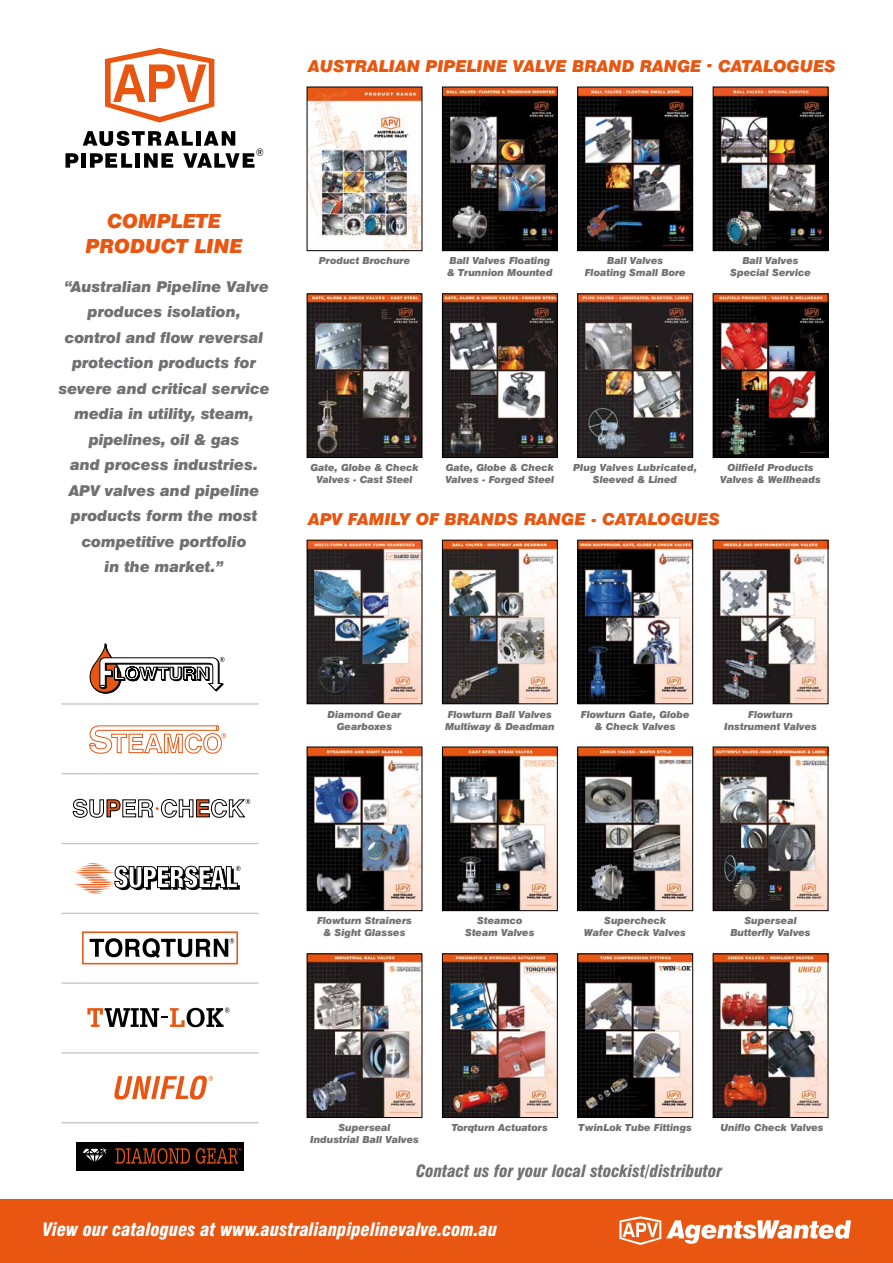
<style>
.page{position:relative;width:893px;height:1263px;background:#fff}
.page>*{position:absolute;margin:0;border:0;box-sizing:border-box;transform-origin:0 0}
.t1{font:italic 900 19.5px/25.5px "Swiss 721 BT";color:#e85611;text-align:center}
.t2{font:italic 900 condensed 18px "Swiss 721 BT";color:#fff}
.t3{font:italic 900 16.5px "Swiss 721 BT";color:#e85611}
.t4{font:italic 900 condensed 16.5px "Swiss 721 BT";color:#707172}
.t5{font:italic 900 15px/25.5px "Swiss 721 BT";color:#707172;text-align:center}
.t6{font:italic 900 9.75px/12px "Swiss 721 BT";color:#707172;text-align:center}
</style>
<div class="page">
<div style="left:0;top:1199px;width:893px;height:64px;background:#e85611"></div>
<svg style="left:619px;top:1216px;width:232px;height:29px"></svg>
<svg style="left:105px;top:48px;width:109px;height:75px"></svg>
<svg style="left:65px;top:131px;width:198px;height:37px"></svg>
<svg style="left:90px;top:644px;width:135px;height:49px"></svg>
<svg style="left:89px;top:725px;width:137px;height:29px"></svg>
<svg style="left:73px;top:799px;width:177px;height:19px"></svg>
<svg style="left:114px;top:1076px;width:99px;height:23px"></svg>
<div style="left:76px;top:1142px;width:168px;height:28px;background:#000"></div>
<svg style="left:116px;top:1148px;width:74px;height:16px"></svg>
<svg style="left:83px;top:1147px;width:24px;height:15px"></svg>
<svg style="left:196px;top:1148px;width:45px;height:16px"></svg>
<div style="left:82px;top:931px;width:156px;height:33px;border:2px solid #e85611"></div>
<svg style="left:90px;top:938px;width:144px;height:20px"></svg>
<svg style="left:73px;top:863px;width:168px;height:30px"></svg>
<hr style="left:61px;top:773px;width:198px;height:1px;background:#c6c7c8">
<hr style="left:61px;top:703px;width:198px;height:2px;background:#c6c7c8">
<hr style="left:61px;top:843px;width:198px;height:1px;background:#c6c7c8">
<hr style="left:61px;top:913px;width:198px;height:1px;background:#c6c7c8">
<hr style="left:61px;top:982px;width:198px;height:2px;background:#c6c7c8">
<hr style="left:61px;top:1052px;width:198px;height:1px;background:#c6c7c8">
<hr style="left:61px;top:1122px;width:198px;height:1px;background:#c6c7c8">
<svg style="left:87px;top:1007px;width:143px;height:20px"></svg>
<img style="left:715px;top:295px;width:111px;height:161px">
<div style="left:713px;top:293px;width:115px;height:165px;border:1px solid #000"></div>
<img style="left:444px;top:295px;width:112px;height:161px">
<div style="left:442px;top:293px;width:116px;height:165px;border:1px solid #000"></div>
<img style="left:579px;top:295px;width:112px;height:161px">
<div style="left:577px;top:293px;width:116px;height:165px;border:1px solid #000"></div>
<img style="left:309px;top:295px;width:111px;height:161px">
<div style="left:307px;top:293px;width:115px;height:165px;border:1px solid #000"></div>
<img style="left:309px;top:542px;width:111px;height:160px">
<div style="left:307px;top:540px;width:115px;height:164px;border:1px solid #000"></div>
<img style="left:579px;top:542px;width:112px;height:160px">
<div style="left:577px;top:540px;width:116px;height:164px;border:1px solid #000"></div>
<img style="left:715px;top:542px;width:111px;height:160px">
<div style="left:713px;top:540px;width:115px;height:164px;border:1px solid #000"></div>
<img style="left:444px;top:542px;width:112px;height:160px">
<div style="left:442px;top:540px;width:116px;height:164px;border:1px solid #000"></div>
<img style="left:309px;top:749px;width:111px;height:160px">
<div style="left:307px;top:747px;width:115px;height:164px;border:1px solid #000"></div>
<img style="left:579px;top:749px;width:112px;height:160px">
<div style="left:577px;top:747px;width:116px;height:164px;border:1px solid #000"></div>
<img style="left:715px;top:749px;width:111px;height:160px">
<div style="left:713px;top:747px;width:115px;height:164px;border:1px solid #000"></div>
<img style="left:444px;top:749px;width:112px;height:160px">
<div style="left:442px;top:747px;width:116px;height:164px;border:1px solid #000"></div>
<img style="left:309px;top:955px;width:111px;height:161px">
<div style="left:307px;top:953px;width:115px;height:165px;border:1px solid #000"></div>
<img style="left:579px;top:955px;width:112px;height:161px">
<div style="left:577px;top:953px;width:116px;height:165px;border:1px solid #000"></div>
<img style="left:715px;top:955px;width:111px;height:161px">
<div style="left:713px;top:953px;width:115px;height:165px;border:1px solid #000"></div>
<img style="left:444px;top:955px;width:112px;height:161px">
<div style="left:442px;top:953px;width:116px;height:165px;border:1px solid #000"></div>
<img style="left:444px;top:89px;width:112px;height:160px">
<div style="left:442px;top:87px;width:116px;height:164px;border:1px solid #000"></div>
<img style="left:579px;top:89px;width:112px;height:160px">
<div style="left:577px;top:87px;width:116px;height:164px;border:1px solid #000"></div>
<img style="left:715px;top:89px;width:111px;height:160px">
<div style="left:713px;top:87px;width:115px;height:164px;border:1px solid #000"></div>
<img style="left:309px;top:89px;width:111px;height:160px">
<h3 class="t3" style="left:308px;top:56px;width:529px">AUSTRALIAN PIPELINE VALVE BRAND RANGE - CATALOGUES</h3>
<h1 class="t1" style="left:85px;top:208px;width:159px">COMPLETE<br>PRODUCT LINE</h1>
<p class="t5" style="left:58px;top:273px;width:213px">“Australian Pipeline Valve produces isolation, control and flow reversal protection products for severe and critical service media in utility, steam, pipelines, oil &amp; gas<br>and process industries.<br>APV valves and pipeline products form the most competitive portfolio<br>in the market.”</p>
<p class="t6" style="left:319px;top:255px;width:93px">Product Brochure</p>
<p class="t6" style="left:447px;top:255px;width:107px;text-align:left">Ball Valves Floating &amp; Trunnion Mounted</p>
<p class="t6" style="left:585px;top:255px;width:102px">Ball Valves<br>Floating Small Bore</p>
<p class="t6" style="left:730px;top:255px;width:82px">Ball Valves<br>Special Service</p>
<p class="t6" style="left:310px;top:462px;width:110px">Gate, Globe &amp; Check<br>Valves - Cast Steel</p>
<p class="t6" style="left:445px;top:462px;width:111px;text-align:left">Gate, Globe &amp; Check<br>Valves - Forged Steel</p>
<p class="t6" style="left:573px;top:462px;width:125px">Plug Valves Lubricated,<br>Sleeved &amp; Lined</p>
<p class="t6" style="left:720px;top:462px;width:102px">Oilfield Products<br>Valves &amp; Wellheads</p>
<h3 class="t3" style="left:308px;top:509px;width:413px">APV FAMILY OF BRANDS RANGE - CATALOGUES</h3>
<p class="t6" style="left:328px;top:708px;width:75px">Diamond Gear<br>Gearboxes</p>
<p class="t6" style="left:581px;top:708px;width:110px">Flowturn Gate, Globe &amp; Check Valves</p>
<p class="t6" style="left:724px;top:708px;width:95px">Flowturn<br>Instrument Valves</p>
<p class="t6" style="left:445px;top:708px;width:111px;text-align:left">Flowturn Ball Valves<br>Multiway &amp; Deadman</p>
<p class="t6" style="left:317px;top:915px;width:96px">Flowturn Strainers &amp; Sight Glasses</p>
<p class="t6" style="left:584px;top:915px;width:103px">Supercheck<br>Wafer Check Valves</p>
<p class="t6" style="left:730px;top:915px;width:82px">Superseal<br>Butterfly Valves</p>
<p class="t6" style="left:465px;top:915px;width:71px">Steamco<br>Steam Valves</p>
<p class="t6" style="left:310px;top:1122px;width:110px">Superseal<br>Industrial Ball Valves</p>
<p class="t6" style="left:452px;top:1122px;width:97px">Torqturn Actuators</p>
<p class="t6" style="left:579px;top:1122px;width:115px">TwinLok Tube Fittings</p>
<p class="t6" style="left:720px;top:1122px;width:105px">Uniflo Check Valves</p>
<h3 class="t4" style="left:416px;top:1161px;width:308px">Contact us for your local stockist/distributor</h3>
<h2 class="t2" style="left:43px;top:1218px;width:456px">View our catalogues at www.australianpipelinevalve.com.au</h2>
</div>
